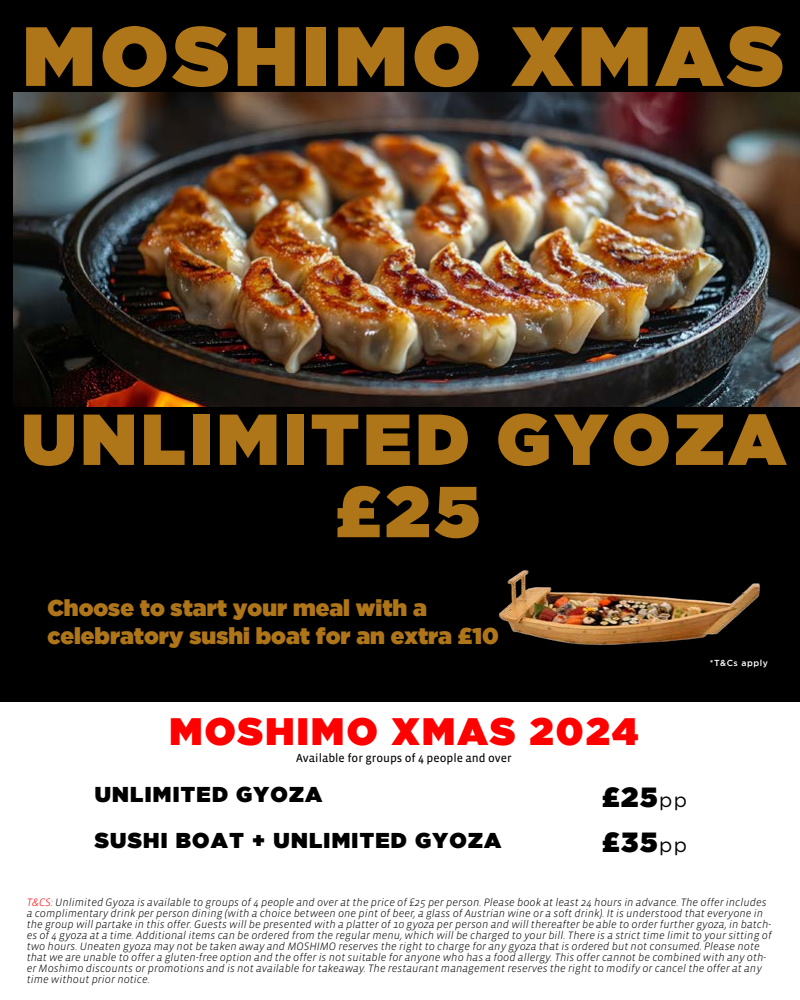
<style>
.page{position:relative;width:800px;height:1000px;background:#fff}
.page>*{position:absolute;margin:0;border:0;box-sizing:border-box;transform-origin:0 0}
.t1{font:83.8px "Gotham Ultra";letter-spacing:.06em;color:#af7519}
.t2{font:72px/72.3px "Gotham Ultra";letter-spacing:.06em;color:#af7519;text-align:center}
.t3{font:38.1px "Gotham Ultra";letter-spacing:.06em;color:#f00}
.t4{font:27.6px "Gotham Ultra";color:#000}
.t5{font:22.9px/27.5px "Gotham Ultra";color:#af7519}
.t6{font:21.4px "Gotham Ultra";letter-spacing:.06em;color:#000}
.t7{font:11.9px "Vista Sans Reg";color:#000}
.t8{font:italic 300 11px/11px "Vista Sans";color:#000}
.t9{font:500 8.7px "Gotham";letter-spacing:.06em;color:#fff}
.s1{font-family:"Gotham";font-size:20px}
.s2{color:#f00}
</style>
<div class="page">
<div style="left:0;top:0;width:800px;height:702px;background:#000"></div>
<img style="left:14px;top:93px;width:786px;height:313px">
<img style="left:498px;top:570px;width:262px;height:76px">
<h1 class="t1" style="left:23px;top:8px;width:762px">MOSHIMO XMAS</h1>
<h2 class="t2" style="left:22px;top:402px;width:766px">UNLIMITED GYOZA £25</h2>
<h3 class="t5" style="left:47px;top:594px;width:453px">Choose to start your meal with a celebratory sushi boat for an extra £10</h3>
<h3 class="t3" style="left:169px;top:710px;width:471px">MOSHIMO XMAS 2024</h3>
<p class="t7" style="left:296px;top:752px;width:217px">Available for groups of 4 people and over</p>
<h3 class="t6" style="left:95px;top:782px;width:229px">UNLIMITED GYOZA</h3>
<h3 class="t4" style="left:602px;top:781px;width:86px">£25<span class="s1">pp</span></h3>
<h3 class="t6" style="left:95px;top:828px;width:408px">SUSHI BOAT + UNLIMITED GYOZA</h3>
<h3 class="t4" style="left:602px;top:827px;width:86px">£35<span class="s1">pp</span></h3>
<p class="t9" style="left:710px;top:658px;width:60px">*T&amp;Cs apply</p>
<p class="t8" style="left:27px;top:897px;width:747px"><span class="s2">T&amp;CS:</span> Unlimited Gyoza is available to groups of 4 people and over at the price of £25 per person. Please book at least 24 hours in advance. The offer includes a complimentary drink per person dining (with a choice between one pint of beer, a glass of Austrian wine or a soft drink). It is understood that everyone in the group will partake in this offer. Guests will be presented with a platter of 10 gyoza per person and will thereafter be able to order further gyoza, in batch&shy;es of 4 gyoza at a time. Additional items can be ordered from the regular menu, which will be charged to your bill. There is a strict time limit to your sitting of two hours. Uneaten gyoza may not be taken away and MOSHIMO reserves the right to charge for any gyoza that is ordered but not consumed. Please note that we are unable to offer a gluten-free option and the offer is not suitable for anyone who has a food allergy. This offer cannot be combined with any oth&shy;er Moshimo discounts or promotions and is not available for takeaway. The restaurant management reserves the right to modify or cancel the offer at any time without prior notice.</p>
</div>
